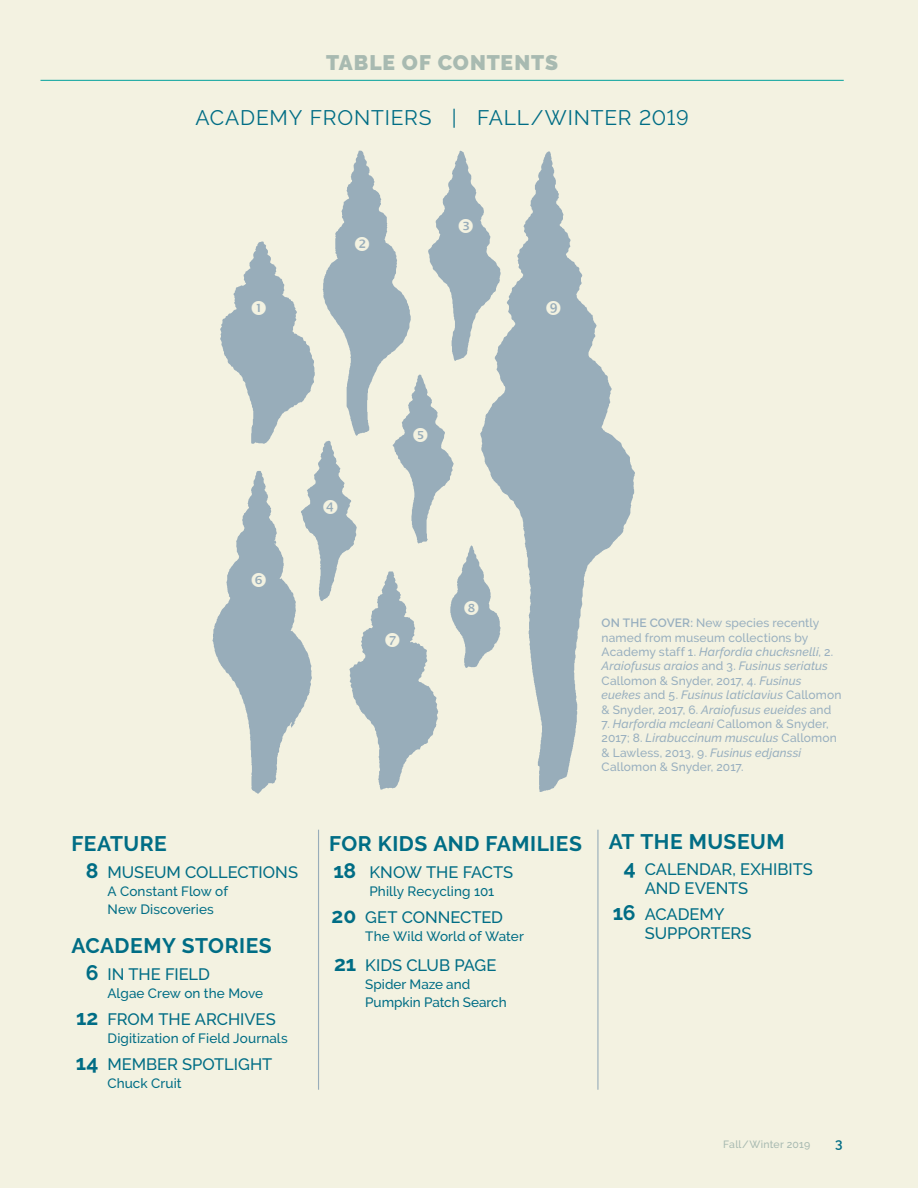
<style>
.page{position:relative;width:918px;height:1188px;background:#f3f2e1}
.page>*{position:absolute;margin:0;border:0;box-sizing:border-box;transform-origin:0 0}
.t1{font:700 21px "Raleway";letter-spacing:.025em;color:#006d85}
.t2{font:21px "Raleway";letter-spacing:.04em;color:#006d85}
.t3{font:900 21px "Raleway";letter-spacing:.04em;color:#a8bab1}
.t4{font:500 16.5px/19.8px "Raleway";letter-spacing:-.005em;color:#006d85}
.t5{font:500 13.5px/18px "Raleway";letter-spacing:.005em;color:#006d85}
.t6{font:600 13.5px "Raleway";color:#006d85}
.t7{font:500 12px/14.4px "Raleway";letter-spacing:.01em;color:#98afbf}
.t8{font:500 10.5px "Raleway";letter-spacing:.02em;color:#a8bab1}
.s1{font-weight:700;font-size:21px}
.s2{font-weight:600}
.s3{font-style:italic}
</style>
<div class="page">
<hr style="left:40px;top:80px;width:804px;height:1px;background:#00a19c">
<hr style="left:597px;top:830px;width:1px;height:260px;background:#98adba">
<svg style="left:501px;top:152px;width:134px;height:640px"></svg>
<hr style="left:318px;top:830px;width:1px;height:260px;background:#98adba">
<svg style="left:546px;top:300px;width:15px;height:15px"></svg>
<svg style="left:213px;top:151px;width:288px;height:643px"></svg>
<h1 class="t3" style="left:326px;top:51px;width:233px">TABLE OF CONTENTS</h1>
<h1 class="t2" style="left:195px;top:105px;width:495px">ACADEMY FRONTIERS | FALL/WINTER 2019</h1>
<h1 class="t1" style="left:71px;top:831px;width:97px">FEATURE</h1>
<h2 class="t4" style="left:86px;top:862px;width:214px"><span class="s1">8</span> MUSEUM COLLECTIONS</h2>
<p class="t5" style="left:107px;top:882px;width:122px">A Constant Flow of<br>New Discoveries</p>
<h1 class="t1" style="left:71px;top:933px;width:202px">ACADEMY STORIES</h1>
<h2 class="t4" style="left:86px;top:964px;width:126px"><span class="s1">6</span> IN THE FIELD</h2>
<p class="t5" style="left:107px;top:984px;width:157px">Algae Crew on the Move</p>
<h2 class="t4" style="left:76px;top:1009px;width:201px"><span class="s1">12</span> FROM THE ARCHIVES</h2>
<p class="t5" style="left:107px;top:1029px;width:182px">Digitization of Field Journals</p>
<h2 class="t4" style="left:76px;top:1054px;width:198px"><span class="s1">14</span> MEMBER SPOTLIGHT</h2>
<p class="t5" style="left:107px;top:1074px;width:76px">Chuck Cruit</p>
<p class="t7" style="left:602px;top:616px;width:241px"><span class="s2">ON THE COVER:</span> New species recently named from museum collections by Academy staff 1. <span class="s3">Harfordia chucksnelli</span>, 2.<br><span class="s3">Araiofusus araios</span> and 3. <span class="s3">Fusinus seriatus </span>Callomon &amp; Snyder, 2017, 4. <span class="s3">Fusinus euekes</span> and 5. <span class="s3">Fusinus laticlavius</span> Callomon &amp; Snyder, 2017, 6. <span class="s3">Araiofusus eueides</span> and</p>
<p class="t7" style="left:602px;top:716px;width:237px">7. <span class="s3">Harfordia mcleani</span> Callomon &amp; Snyder, 2017; 8. <span class="s3">Lirabuccinum musculus</span> Callomon &amp; Lawless, 2013, 9. <span class="s3">Fusinus edjanssi </span>Callomon &amp; Snyder, 2017.</p>
<h1 class="t1" style="left:329px;top:831px;width:254px">FOR KIDS AND FAMILIES</h1>
<h2 class="t4" style="left:333px;top:862px;width:181px"><span class="s1">18</span> KNOW THE FACTS</h2>
<p class="t5" style="left:369px;top:882px;width:126px">Philly Recycling 101</p>
<h2 class="t4" style="left:332px;top:907px;width:173px"><span class="s1">20</span> GET CONNECTED</h2>
<p class="t5" style="left:365px;top:927px;width:160px">The Wild World of Water</p>
<h2 class="t4" style="left:334px;top:955px;width:164px"><span class="s1">21</span> KIDS CLUB PAGE</h2>
<p class="t5" style="left:365px;top:975px;width:143px">Spider Maze and<br>Pumpkin Patch Search</p>
<h1 class="t1" style="left:609px;top:830px;width:177px">AT THE MUSEUM</h1>
<h2 class="t4" style="left:645px;top:859px;width:170px;text-indent:-21px"><span class="s1">4</span> CALENDAR, EXHIBITS<br>AND EVENTS</h2>
<h2 class="t4" style="left:645px;top:904px;width:108px;text-indent:-32px"><span class="s1">16</span> ACADEMY<br>SUPPORTERS</h2>
<p class="t8" style="left:723px;top:1138px;width:89px">Fall/Winter 2019</p>
<p class="t6" style="left:835px;top:1135px;width:9px">3</p>
</div>
